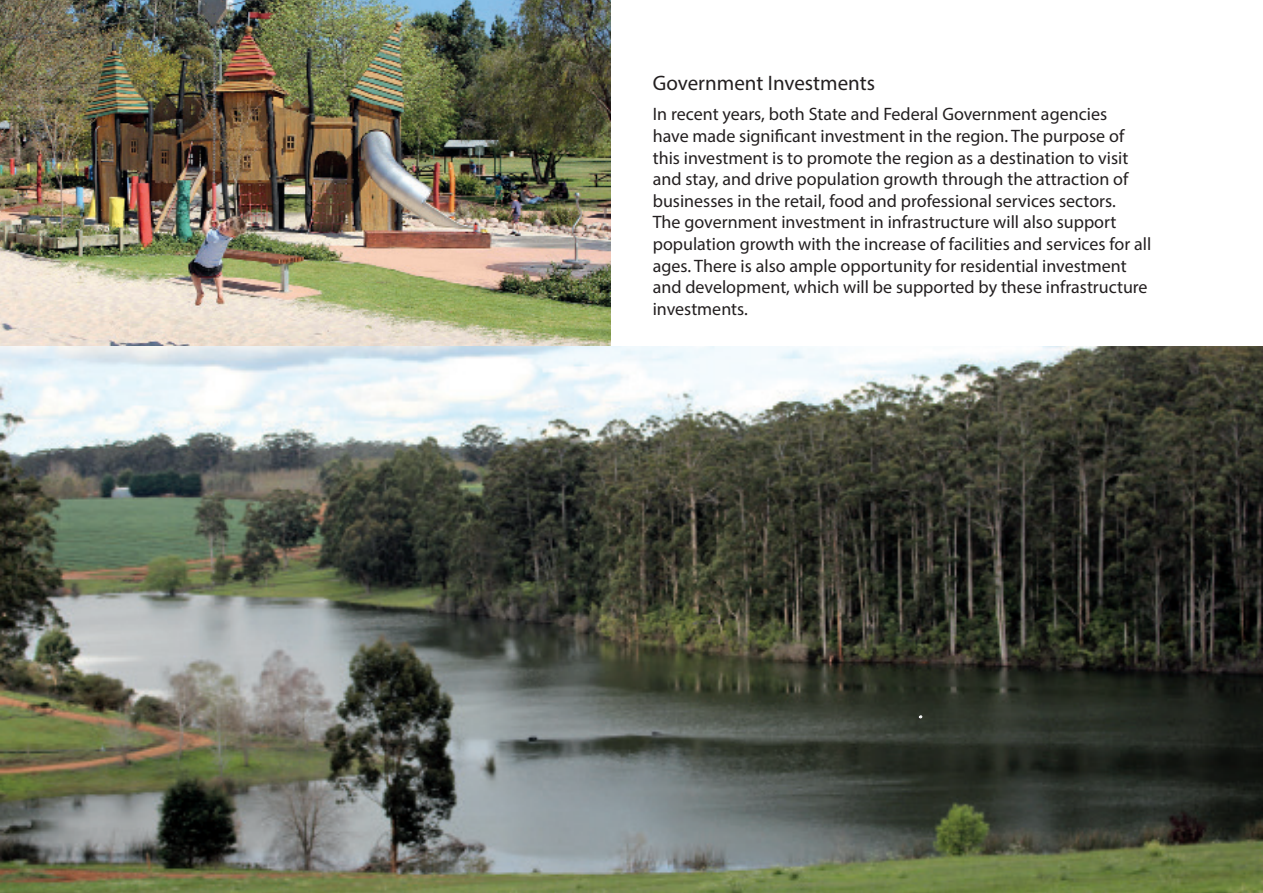
<style>
.page{position:relative;width:1263px;height:893px;background:#fff}
.page>*{position:absolute;margin:0;border:0;box-sizing:border-box;transform-origin:0 0}
.t1{font:41.85px "Jenna Sue";color:#fff}
.Head{font:21px "Myriad Pro";color:#231f20}
.Body{font:18px/21.6px "Myriad Pro";color:#231f20}
</style>
<div class="page">
<img style="left:0;top:0;width:610px;height:347px">
<img style="left:0;top:347px;width:1263px;height:546px">
<svg style="left:916px;top:715px;width:7px;height:6px"></svg>
<p class="Head" style="left:653px;top:70px;width:224px">Government Investments</p>
<p class="Body" style="left:653px;top:103px;width:500px">In recent years, both State and Federal Government agencies<br>have made significant investment in the region. The purpose of this investment is to promote the region as a destination to visit and stay, and drive population growth through the attraction of businesses in the retail, food and professional services sectors.<br>The government investment in infrastructure will also support population growth with the increase of facilities and services for all ages. There is also ample opportunity for residential investment and development, which will be supported by these infrastructure investments.</p>
<p class="t1" style="left:919px;top:682px;width:6px">.</p>
</div>
